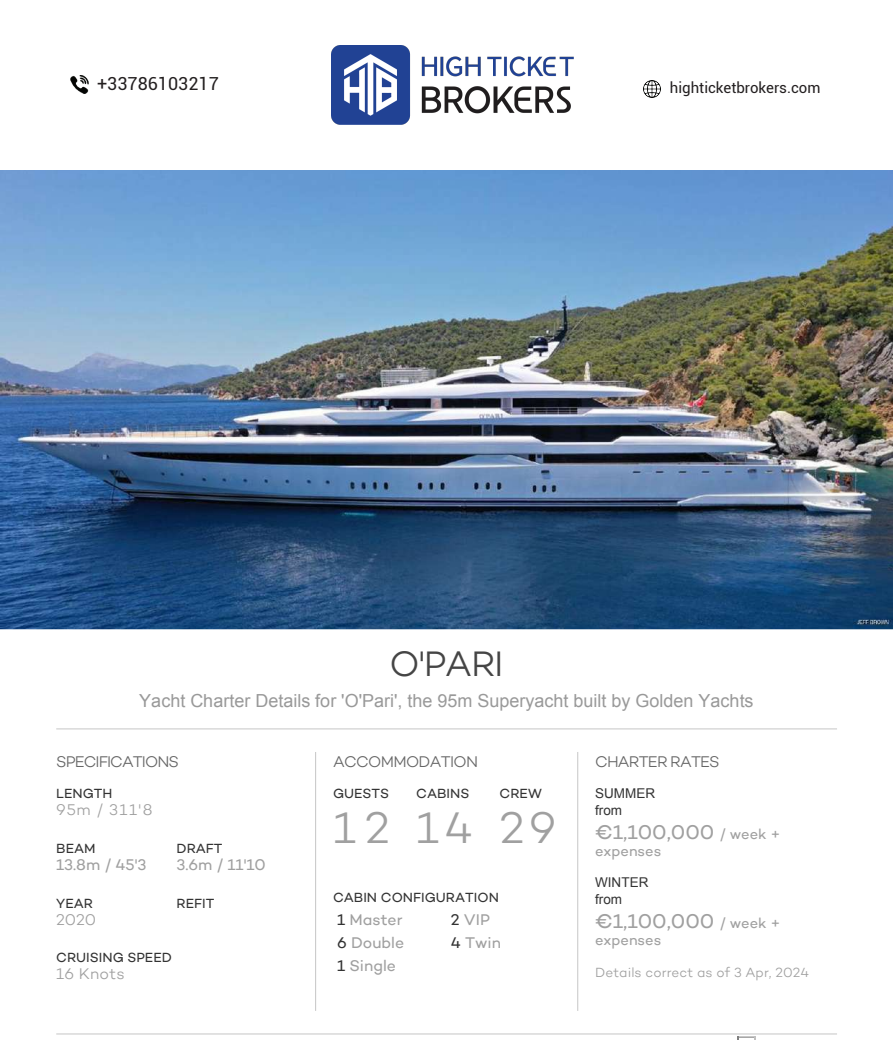
<style>
.page{position:relative;width:893px;height:1040px;background:#fff}
.page>*{position:absolute;margin:0;border:0;box-sizing:border-box;transform-origin:0 0}
.t1{font:300 45px "Campton";color:#a0a0a0}
.t2{font:300 36px "Campton";color:#454545}
.t3{font:20.25px "Campton";color:#a0a0a0}
.t4{font:18px "Arial";color:#999}
.t5{font:18px "Roboto";color:#231f20}
.t6{font:15.75px "Campton";color:#a0a0a0}
.t7{font:300 15.75px "Campton";letter-spacing:-.05em;color:#666}
.t8{font:300 15.75px "Campton";letter-spacing:.015em;color:#a0a0a0}
.t9{font:15px "Roboto";color:#231f20}
.t10{font:14.7px "Campton";color:#a0a0a0}
.t11{font:13.5px "Campton";color:#333}
.t12{font:300 13.5px "Campton";letter-spacing:.005em;color:#a0a0a0}
.t13{font:13.5px/17.1px "Arial";color:#333}
.s1{color:#333}
.s2{font-size:14.7px}
</style>
<div class="page">
<img style="left:0;top:170px;width:893px;height:459px">
<svg style="left:56px;top:728px;width:781px;height:1px"></svg>
<svg style="left:315px;top:752px;width:1px;height:258px"></svg>
<svg style="left:577px;top:752px;width:1px;height:258px"></svg>
<svg style="left:56px;top:1033px;width:781px;height:6px"></svg>
<img style="left:331px;top:45px;width:242px;height:79px">
<img style="left:644px;top:80px;width:17px;height:18px">
<img style="left:70px;top:76px;width:18px;height:18px">
<h3 class="t5" style="left:97px;top:71px;width:123px">+33786103217</h3>
<p class="t9" style="left:670px;top:78px;width:152px">highticketbrokers.com</p>
<h2 class="t2" style="left:390px;top:641px;width:116px">O'PARI</h2>
<h3 class="t4" style="left:139px;top:688px;width:616px">Yacht Charter Details for 'O'Pari', the 95m Superyacht built by Golden Yachts</h3>
<p class="t7" style="left:56px;top:751px;width:124px">SPECIFICATIONS</p>
<p class="t11" style="left:56px;top:784px;width:58px">LENGTH</p>
<p class="t8" style="left:56px;top:799px;width:98px">95m / 311'8</p>
<p class="t11" style="left:56px;top:839px;width:41px">BEAM</p>
<p class="t11" style="left:177px;top:839px;width:47px">DRAFT</p>
<p class="t6" style="left:56px;top:854px;width:92px">13.8m / 45'3</p>
<p class="t6" style="left:177px;top:854px;width:91px">3.6m / 11'10</p>
<p class="t11" style="left:56px;top:894px;width:38px">YEAR</p>
<p class="t11" style="left:177px;top:894px;width:39px">REFIT</p>
<p class="t8" style="left:56px;top:909px;width:41px">2020</p>
<p class="t11" style="left:56px;top:949px;width:117px">CRUISING SPEED</p>
<p class="t8" style="left:56px;top:964px;width:70px">16 Knots</p>
<p class="t7" style="left:333px;top:751px;width:147px">ACCOMMODATION</p>
<p class="t11" style="left:333px;top:784px;width:58px">GUESTS</p>
<p class="t11" style="left:416px;top:784px;width:55px">CABINS</p>
<p class="t11" style="left:500px;top:784px;width:44px">CREW</p>
<h1 class="t1" style="left:333px;top:799px;width:225px">12 14 29</h1>
<p class="t11" style="left:333px;top:889px;width:167px">CABIN CONFIGURATION</p>
<p class="t6" style="left:337px;top:909px;width:67px"><span class="s1">1</span> Master</p>
<p class="t6" style="left:451px;top:909px;width:41px"><span class="s1">2</span> VIP</p>
<p class="t6" style="left:337px;top:932px;width:69px"><span class="s1">6</span> Double</p>
<p class="t6" style="left:451px;top:932px;width:52px"><span class="s1">4</span> Twin</p>
<p class="t6" style="left:337px;top:955px;width:60px"><span class="s1">1</span> Single</p>
<p class="t7" style="left:595px;top:751px;width:126px">CHARTER RATES</p>
<p class="t13" style="left:595px;top:784px;width:61px">SUMMER from</p>
<h3 class="t3" style="left:595px;top:818px;width:187px">€1,100,000 <span class="s2">/ week +</span></h3>
<p class="t10" style="left:595px;top:841px;width:68px">expenses</p>
<p class="t13" style="left:595px;top:873px;width:55px">WINTER from</p>
<h3 class="t3" style="left:595px;top:908px;width:187px">€1,100,000 <span class="s2">/ week +</span></h3>
<p class="t10" style="left:595px;top:930px;width:68px">expenses</p>
<p class="t12" style="left:595px;top:963px;width:215px">Details correct as of 3 Apr, 2024</p>
</div>
